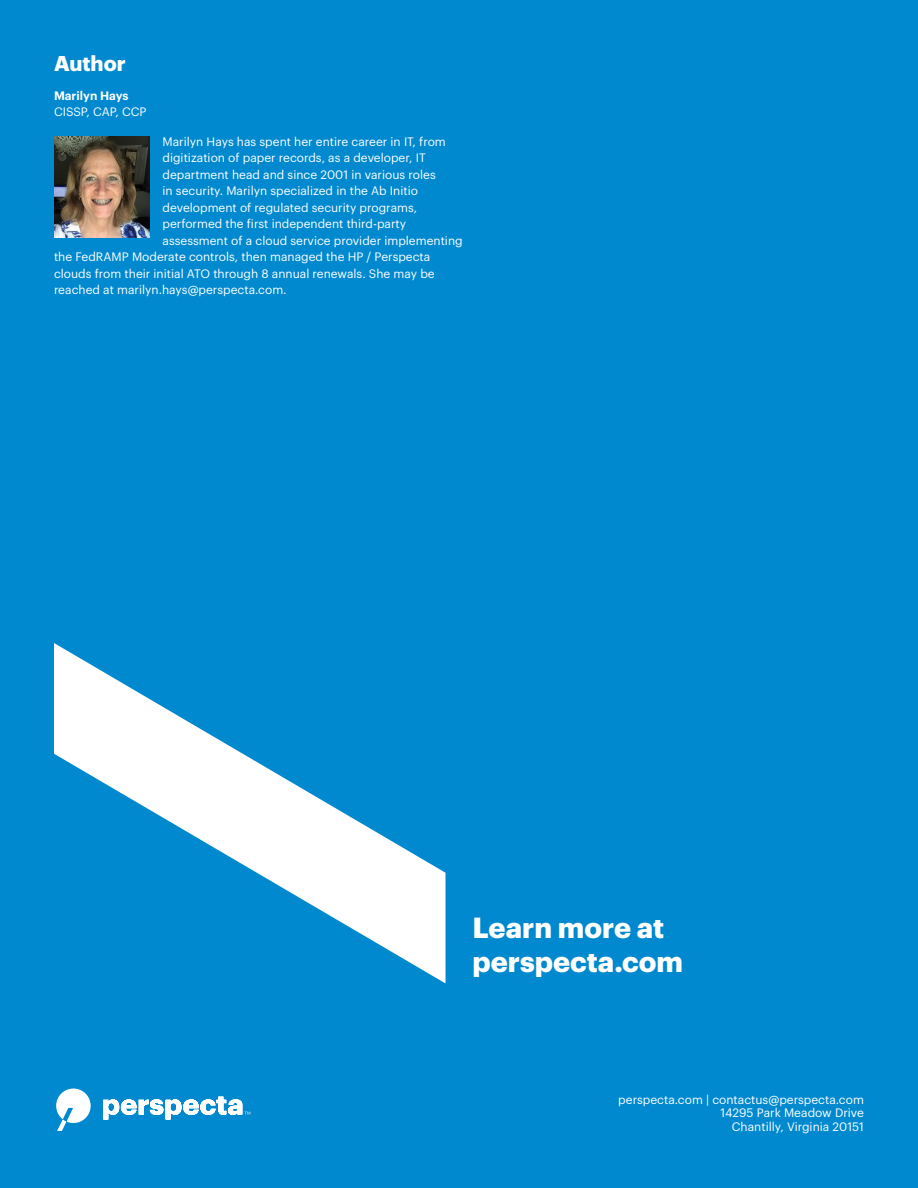
<style>
.page{position:relative;width:918px;height:1188px;background:#0089cf}
.page>*{position:absolute;margin:0;border:0;box-sizing:border-box;transform-origin:0 0}
.t1{font:700 28.5px/34.2px "Graphik";color:#fff}
.H2_body_headline_14p{font:700 21px "Graphik";color:#fff}
.Body_Copy_8pt{font:12px/13.5px "Graphik";color:#fff;text-align:right}
.Paragraph_Style_2{font:600 12px "Graphik";color:#fff}
</style>
<div class="page">
<svg style="left:54px;top:643px;width:392px;height:340px"></svg>
<svg style="left:56px;top:1089px;width:194px;height:42px"></svg>
<img style="left:54px;top:137px;width:95px;height:100px">
<p class="H2_body_headline_14p" style="left:54px;top:47px;width:73px">Author</p>
<p class="Paragraph_Style_2" style="left:54px;top:86px;width:76px">Marilyn Hays</p>
<p class="Body_Copy_8pt" style="left:54px;top:104px;width:94px">CISSP, CAP, CCP</p>
<p class="Body_Copy_8pt" style="left:163px;top:134px;width:285px">Marilyn Hays has spent her entire career in IT, from</p>
<p class="Body_Copy_8pt" style="left:163px;top:150px;width:265px">digitization of paper records, as a developer, IT</p>
<p class="Body_Copy_8pt" style="left:163px;top:167px;width:275px">department head and since 2001 in various roles</p>
<p class="Body_Copy_8pt" style="left:163px;top:183px;width:257px">in security. Marilyn specialized in the Ab Initio</p>
<p class="Body_Copy_8pt" style="left:163px;top:200px;width:256px">development of regulated security programs,</p>
<p class="Body_Copy_8pt" style="left:163px;top:216px;width:245px">performed the first independent third-party</p>
<p class="Body_Copy_8pt" style="left:163px;top:233px;width:302px">assessment of a cloud service provider implementing</p>
<p class="Body_Copy_8pt" style="left:54px;top:249px;width:378px">the FedRAMP Moderate controls, then managed the HP / Perspecta</p>
<p class="Body_Copy_8pt" style="left:54px;top:266px;width:382px">clouds from their initial ATO through 8 annual renewals. She may be</p>
<p class="Body_Copy_8pt" style="left:54px;top:282px;width:234px">reached at marilyn.hays@perspecta.com.</p>
<h1 class="t1" style="left:472px;top:908px;width:212px">Learn more at perspecta.com</h1>
<p class="Body_Copy_8pt" style="left:618px;top:1092px;width:247px">perspecta.com | contactus@perspecta.com<br>14295 Park Meadow Drive<br>Chantilly, Virginia 20151</p>
</div>
